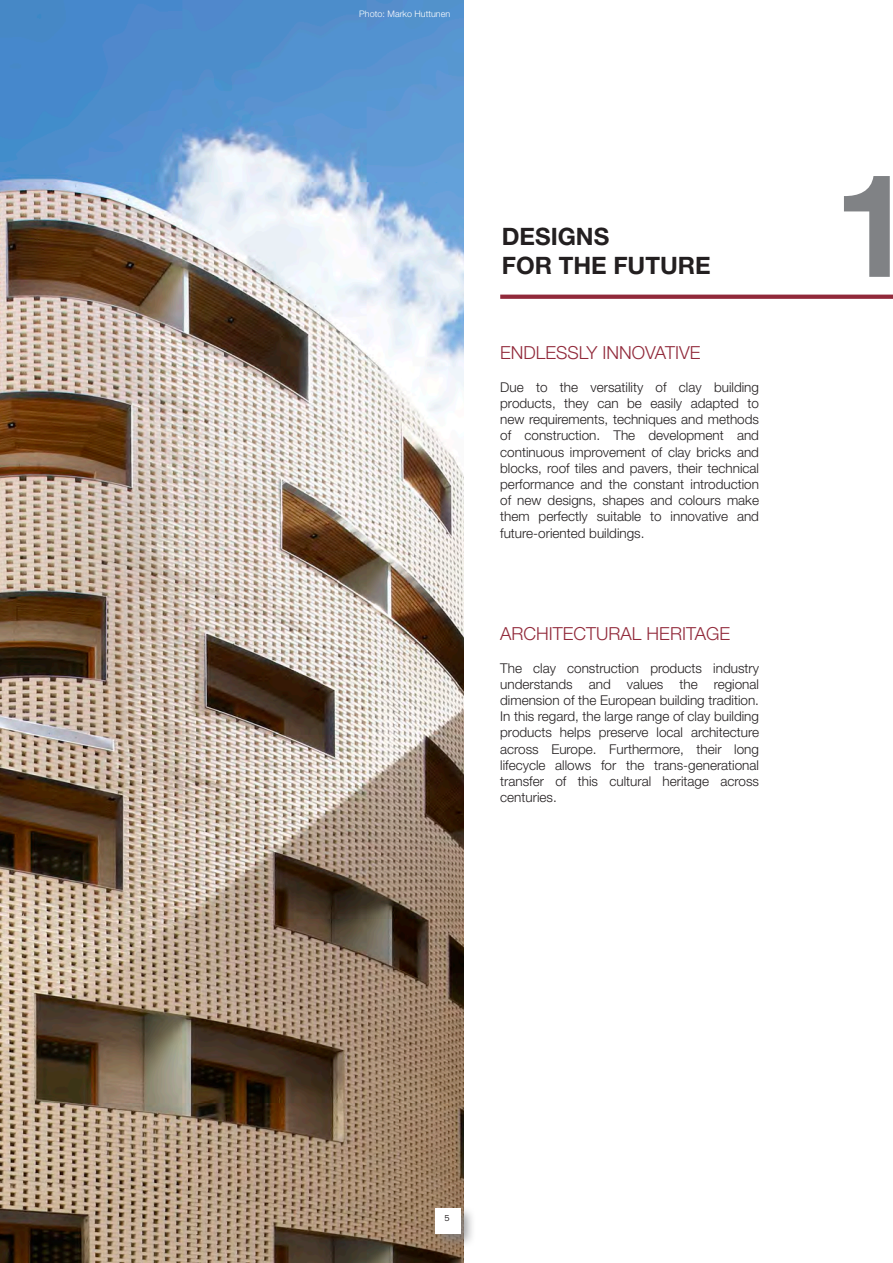
<style>
.page{position:relative;width:893px;height:1263px;background:#fff}
.page>*{position:absolute;margin:0;border:0;box-sizing:border-box;transform-origin:0 0}
.t1{font:700 144px "Helvetica Neue LT Std";color:#808285}
.t2{font:700 24px "Helvetica Neue LT Std";color:#231f20}
.t3{font:300 18px "Helvetica Neue LT Std";color:#91293a}
.t4{font:300 13.5px/16.2px "Helvetica Neue LT Std";color:#231f20;text-align:justify}
.t5{font:300 9px "Helvetica Neue LT Std";color:#fff}
.t6{font:9px "Franklin Goth EF";color:#231f20}
</style>
<div class="page">
<img style="left:0;top:0;width:463px;height:1263px">
<div style="left:433px;top:1205px;width:43px;height:44px;background:#808285;opacity:.75"></div>
<div style="left:436px;top:1208px;width:25px;height:25px;background:#fff"></div>
<svg style="left:500px;top:295px;width:393px;height:4px;background:#953141"></svg>
<p class="t5" style="left:359px;top:8px;width:92px">Photo: Marko Huttunen</p>
<p class="t2" style="left:502px;top:222px;width:109px">DESIGNS</p>
<p class="t2" style="left:502px;top:251px;width:210px">FOR THE FUTURE</p>
<p class="t3" style="left:500px;top:342px;width:202px">ENDLESSLY INNOVATIVE</p>
<p class="t4" style="left:500px;top:379px;width:260px">Due to the versatility of clay building products, they can be easily adapted to new requirements, techniques and methods of construction. The development and continuous improvement of clay bricks and blocks, roof tiles and pavers, their technical performance and the constant introduction of new designs, shapes and colours make them perfectly suitable to innovative and future-oriented buildings.</p>
<p class="t3" style="left:500px;top:623px;width:231px">ARCHITECTURAL HERITAGE</p>
<p class="t4" style="left:500px;top:659px;width:260px">The clay construction products industry understands and values the regional dimension of the European building tradition.<br>In this regard, the large range of clay building products helps preserve local architecture across Europe. Furthermore, their long lifecycle allows for the trans-generational transfer of this cultural heritage across centuries.</p>
<p class="t1" style="left:833px;top:136px;width:82px">1</p>
<p class="t6" style="left:445px;top:1213px;width:7px">5</p>
</div>
